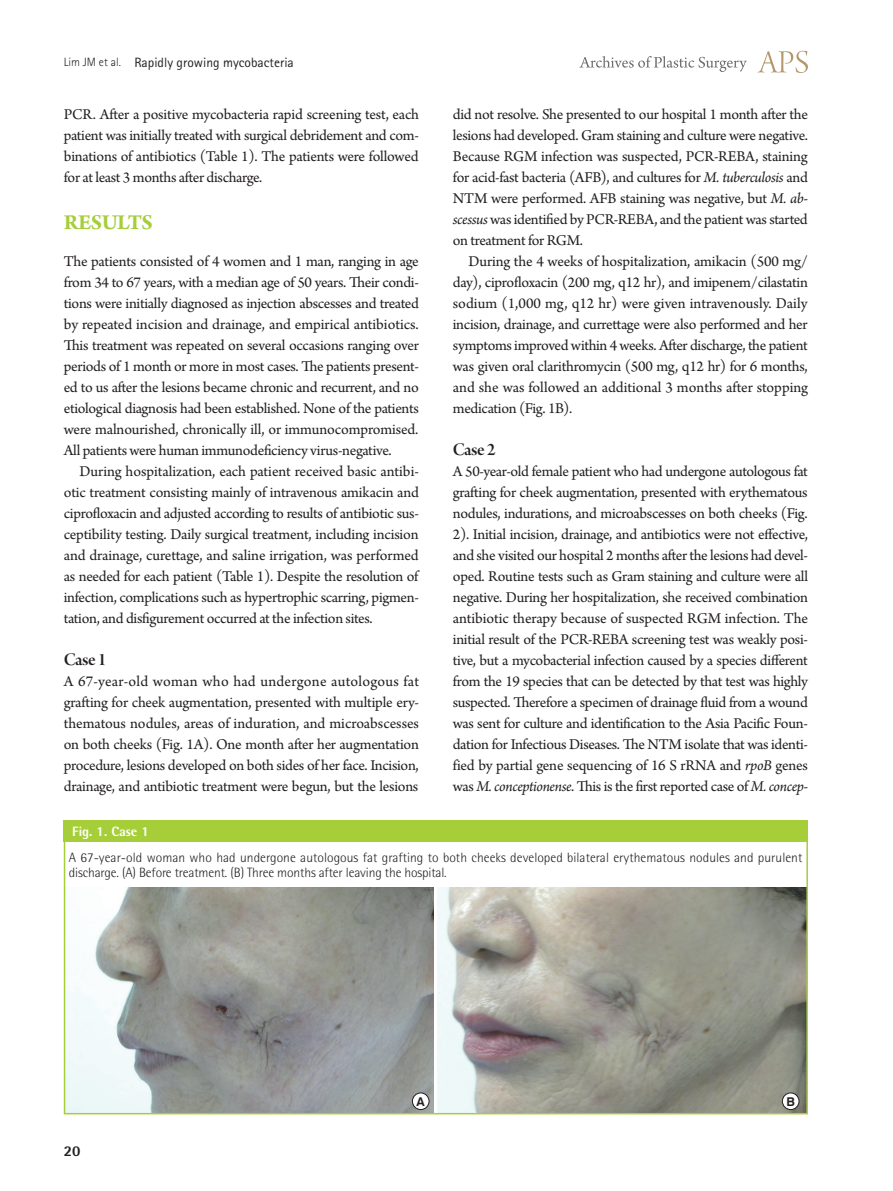
<style>
.page{position:relative;width:893px;height:1191px;background:#fff}
.page>*{position:absolute;margin:0;border:0;box-sizing:border-box;transform-origin:0 0}
.t1{font:700 22.5px "Arno Pro";letter-spacing:-.02em;color:#a6ce39}
.t2{font:18.75px "Arno Pro Smbd Display";letter-spacing:-.025em;color:#231f20}
.t3{font:15.75px/21px "Arno Pro";letter-spacing:-.02em;color:#231f20;text-align:justify}
.t4{font:800 15px "Rotis Semi Sans Std";color:#231f20}
.t5{font:300 13.5px/15px "Rotis Semi Sans Std";letter-spacing:.005em;color:#231f20}
.t6{font:13.5px "Rotis Sans Serif Std";color:#231f20}
.t7{font:800 13.5px "Rotis Semi Sans Std";color:#fff}
.t8{font:700 12.15px "Swiss 721 BT";color:#231f20}
.s1{font-weight:300;font-size:12px}
.s2{font-style:italic}
</style>
<div class="page">
<svg style="left:757px;top:51px;width:51px;height:22px"></svg>
<svg style="left:579px;top:56px;width:168px;height:16px"></svg>
<img style="left:67px;top:887px;width:367px;height:224px">
<div style="left:412px;top:1093px;width:17px;height:16px;background:#fff;border-radius:50%"></div>
<div style="left:412px;top:1092px;width:17px;height:17px;border:1px solid #231f20;border-radius:50%"></div>
<img style="left:438px;top:887px;width:367px;height:224px">
<div style="left:782px;top:1093px;width:17px;height:16px;background:#fff;border-radius:50%"></div>
<div style="left:782px;top:1092px;width:17px;height:17px;border:1px solid #231f20;border-radius:50%"></div>
<div style="left:64px;top:820px;width:744px;height:22px;background:#a6ce39"></div>
<div style="left:64px;top:820px;width:744px;height:294px;border:2px solid #a6ce39"></div>
<p class="t6" style="left:64px;top:54px;width:232px"><span class="s1">Lim JM et al.</span> Rapidly growing mycobacteria</p>
<p class="t3" style="left:64px;top:105px;width:357px">PCR. After a positive mycobacteria rapid screening test, each patient was initially treated with surgical debridement and com&shy;binations of antibiotics (Table 1). The patients were followed for at least 3 months after discharge.</p>
<h1 class="t1" style="left:64px;top:210px;width:91px">RESULTS</h1>
<p class="t3" style="left:64px;top:252px;width:357px">The patients consisted of 4 women and 1 man, ranging in age from 34 to 67 years, with a median age of 50 years. Their condi&shy;tions were initially diagnosed as injection abscesses and treated by repeated incision and drainage, and empirical antibiotics.<br>This treatment was repeated on several occasions ranging over periods of 1 month or more in most cases. The patients present&shy;ed to us after the lesions became chronic and recurrent, and no etiological diagnosis had been established. None of the patients were malnourished, chronically ill, or immunocompromised.<br>All patients were human immunodeficiency virus-negative.</p>
<p class="t3" style="left:64px;top:462px;width:357px;text-indent:16px">During hospitalization, each patient received basic antibi&shy;otic treatment consisting mainly of intravenous amikacin and ciprofloxacin and adjusted according to results of antibiotic sus&shy;ceptibility testing. Daily surgical treatment, including incision and drainage, curettage, and saline irrigation, was performed as needed for each patient (Table 1). Despite the resolution of infection, complications such as hypertrophic scarring, pigmen&shy;tation, and disfigurement occurred at the infection sites.</p>
<p class="t2" style="left:64px;top:649px;width:44px">Case 1</p>
<p class="t3" style="left:64px;top:672px;width:357px">A 67-year-old woman who had undergone autologous fat grafting for cheek augmentation, presented with multiple ery&shy;thematous nodules, areas of induration, and microabscesses on both cheeks (Fig. 1A). One month after her augmentation procedure, lesions developed on both sides of her face. Incision, drainage, and antibiotic treatment were begun, but the lesions</p>
<p class="t7" style="left:72px;top:823px;width:78px">Fig. 1. Case 1</p>
<p class="t3" style="left:453px;top:105px;width:357px">did not resolve. She presented to our hospital 1 month after the lesions had developed. Gram staining and culture were negative.<br>Because RGM infection was suspected, PCR-REBA, staining for acid-fast bacteria (AFB), and cultures for <span class="s2">M. tuberculosis</span> and NTM were performed. AFB staining was negative, but <span class="s2">M. ab&shy;scessus</span> was identified by PCR-REBA, and the patient was started on treatment for RGM.</p>
<p class="t3" style="left:453px;top:252px;width:357px;text-indent:16px">During the 4 weeks of hospitalization, amikacin (500 mg/ day), ciprofloxacin (200 mg, q12 hr), and imipenem/cilastatin sodium (1,000 mg, q12 hr) were given intravenously. Daily incision, drainage, and currettage were also performed and her symptoms improved within 4 weeks. After discharge, the patient was given oral clarithromycin (500 mg, q12 hr) for 6 months, and she was followed an additional 3 months after stopping medication (Fig. 1B).</p>
<p class="t2" style="left:453px;top:439px;width:44px">Case 2</p>
<p class="t3" style="left:453px;top:462px;width:357px">A 50-year-old female patient who had undergone autologous fat grafting for cheek augmentation, presented with erythematous nodules, indurations, and microabscesses on both cheeks (Fig.<br>2). Initial incision, drainage, and antibiotics were not effective, and she visited our hospital 2 months after the lesions had devel&shy;oped. Routine tests such as Gram staining and culture were all negative. During her hospitalization, she received combination antibiotic therapy because of suspected RGM infection. The initial result of the PCR-REBA screening test was weakly posi&shy;tive, but a mycobacterial infection caused by a species different from the 19 species that can be detected by that test was highly suspected. Therefore a specimen of drainage fluid from a wound was sent for culture and identification to the Asia Pacific Foun&shy;dation for Infectious Diseases. The NTM isolate that was identi&shy;fied by partial gene sequencing of 16 S rRNA and <span class="s2">rpoB</span> genes was <span class="s2">M. conceptionense</span>. This is the first reported case of <span class="s2">M. concep-</span></p>
<p class="t5" style="left:69px;top:849px;width:735px">A 67-year-old woman who had undergone autologous fat grafting to both cheeks developed bilateral erythematous nodules and purulent discharge. (A) Before treatment. (B) Three months after leaving the hospital.</p>
<p class="t4" style="left:64px;top:1141px;width:18px">20</p>
<p class="t8" style="left:417px;top:1093px;width:10px">A</p>
<p class="t8" style="left:786px;top:1093px;width:10px">B</p>
</div>
